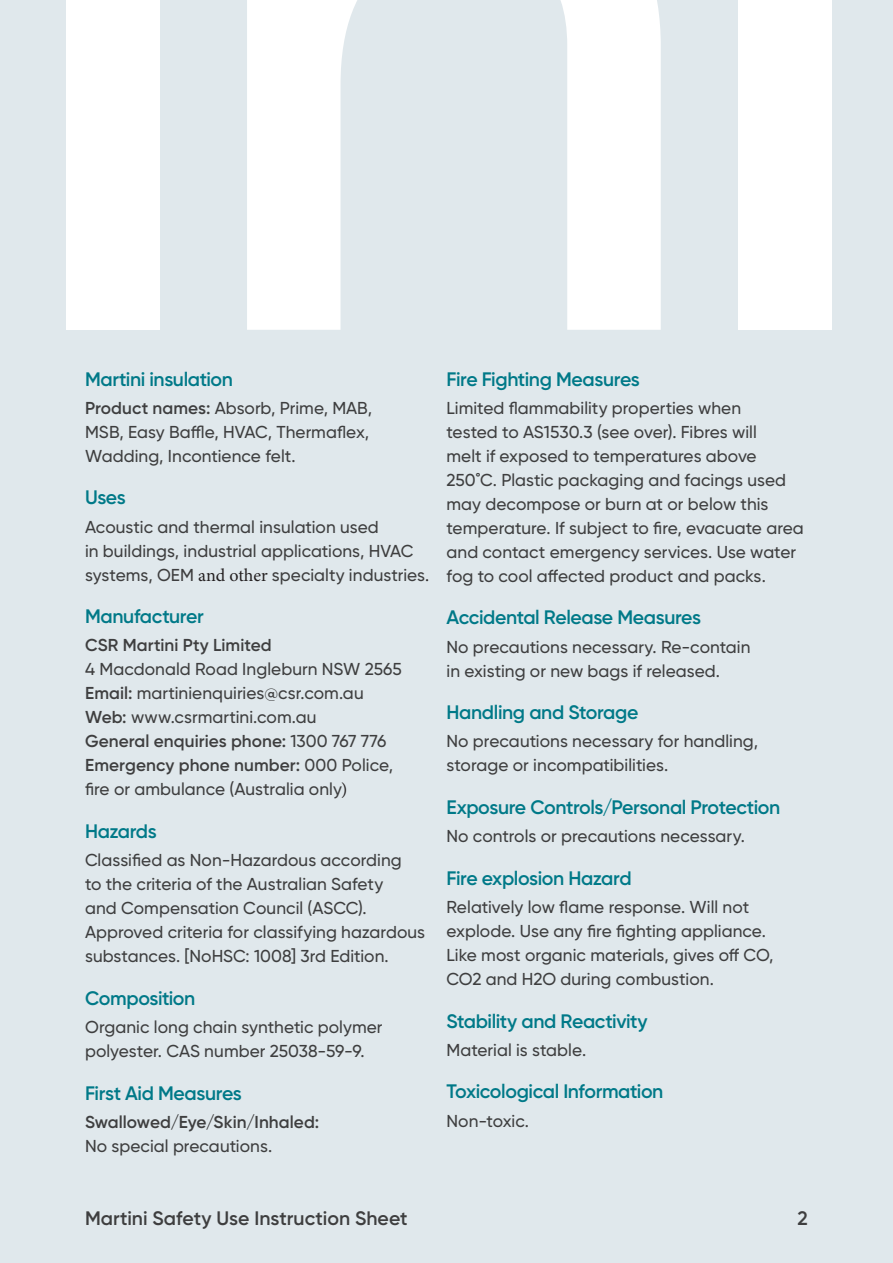
<style>
.page{position:relative;width:893px;height:1263px;background:#e0e8ec}
.page>*{position:absolute;margin:0;border:0;box-sizing:border-box;transform-origin:0 0}
.t1{font:600 19.5px "Gilroy";letter-spacing:-.02em;color:#007988}
.t2{font:600 19.5px "Gilroy";color:#3e3e3f}
.t3{font:500 17.25px/24px "Gilroy";letter-spacing:.005em;color:#3e3e3f}
.t4{font:600 17.25px "Gilroy";letter-spacing:.005em;color:#3e3e3f}
.s1{font-weight:600}
.s2{font-family:"Minion Pro";font-weight:400;font-size:18px;color:#231f20}
</style>
<div class="page">
<svg style="left:247px;top:0;width:414px;height:330px"></svg>
<div style="left:738px;top:0;width:93px;height:330px;background:#fff"></div>
<div style="left:66px;top:0;width:93px;height:330px;background:#fff"></div>
<p class="t1" style="left:85px;top:367px;width:149px">Martini insulation</p>
<p class="t3" style="left:85px;top:396px;width:289px"><span class="s1">Product names:</span> Absorb, Prime, MAB,<br>MSB, Easy Baffle, HVAC, Thermaflex,<br>Wadding, Incontience felt.</p>
<p class="t1" style="left:85px;top:485px;width:42px">Uses</p>
<p class="t3" style="left:85px;top:514px;width:346px">Acoustic and thermal insulation used<br>in buildings, industrial applications, HVAC systems, OEM <span class="s2">and other</span> specialty industries<span class="s2">.</span></p>
<p class="t1" style="left:85px;top:604px;width:120px">Manufacturer</p>
<p class="t4" style="left:85px;top:635px;width:188px">CSR Martini Pty Limited</p>
<p class="t3" style="left:85px;top:657px;width:318px">4 Macdonald Road Ingleburn NSW 2565<br><span class="s1">Email:</span> martinienquiries@csr.com.au <span class="s1">Web:</span> www.csrmartini.com.au<br><span class="s1">General enquiries phone:</span> 1300 767 776<br><span class="s1">Emergency phone number:</span> 000 Police, fire or ambulance (Australia only<span class="s2">)</span></p>
<p class="t1" style="left:85px;top:819px;width:73px">Hazards</p>
<p class="t3" style="left:85px;top:848px;width:342px">Classified as Non-Hazardous according<br>to the criteria of the Australian Safety<br>and Compensation Council (ASCC).<br>Approved criteria for classifying hazardous substances. [NoHSC: 1008] 3rd Edition.</p>
<p class="t1" style="left:85px;top:986px;width:112px">Composition</p>
<p class="t3" style="left:85px;top:1015px;width:299px">Organic long chain synthetic polymer polyester. CAS number 25038-59-9.</p>
<p class="t1" style="left:85px;top:1081px;width:158px">First Aid Measures</p>
<p class="t4" style="left:85px;top:1111px;width:236px">Swallowed/Eye/Skin/Inhaled:</p>
<p class="t3" style="left:85px;top:1134px;width:189px">No special precautions.</p>
<p class="t1" style="left:446px;top:367px;width:195px">Fire Fighting Measures</p>
<p class="t3" style="left:446px;top:396px;width:359px">Limited flammability properties when<br>tested to AS1530.3 (see over). Fibres will<br>melt if exposed to temperatures above 250˚C. Plastic packaging and facings used may decompose or burn at or below this temperature. If subject to fire, evacuate area and contact emergency services. Use water fog to cool affected product and packs.</p>
<p class="t1" style="left:446px;top:605px;width:256px">Accidental Release Measures</p>
<p class="t3" style="left:446px;top:634px;width:306px">No precautions necessary. Re-contain in existing or new bags if released.</p>
<p class="t1" style="left:446px;top:700px;width:193px">Handling and Storage</p>
<p class="t3" style="left:446px;top:729px;width:313px">No precautions necessary for handling, storage or incompatibilities.</p>
<p class="t1" style="left:446px;top:795px;width:335px">Exposure Controls/Personal Protection</p>
<p class="t3" style="left:446px;top:824px;width:300px">No controls or precautions necessary.</p>
<p class="t1" style="left:446px;top:866px;width:187px">Fire explosion Hazard</p>
<p class="t3" style="left:446px;top:895px;width:328px">Relatively low flame response. Will not explode. Use any fire fighting appliance.<br>Like most organic materials, gives off CO, CO2 and H2O during combustion.</p>
<p class="t1" style="left:446px;top:1009px;width:203px">Stability and Reactivity</p>
<p class="t3" style="left:446px;top:1038px;width:141px">Material is stable.</p>
<p class="t1" style="left:446px;top:1079px;width:218px">Toxicological Information</p>
<p class="t3" style="left:446px;top:1108px;width:84px">Non-toxic.</p>
<p class="t2" style="left:85px;top:1206px;width:324px">Martini Safety Use Instruction Sheet</p>
<p class="t2" style="left:798px;top:1206px;width:12px">2</p>
</div>
